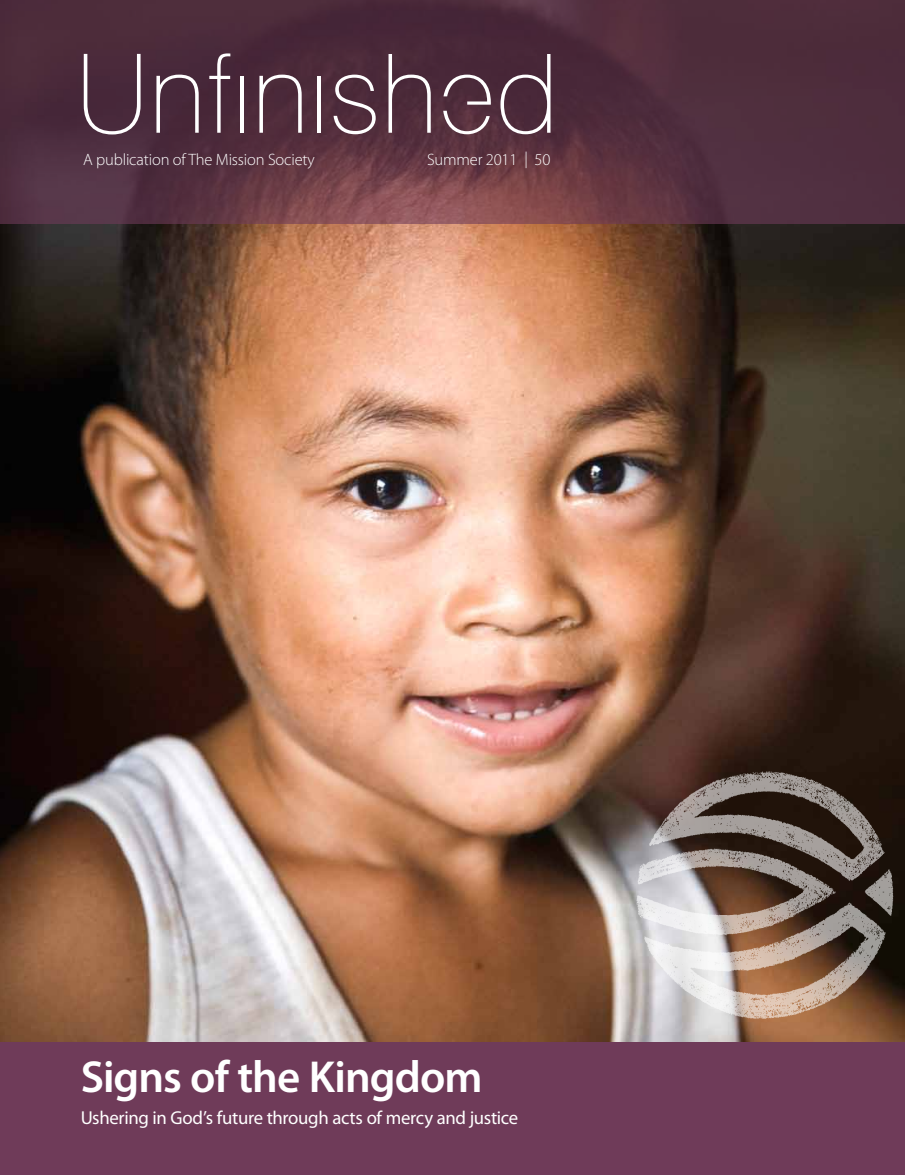
<style>
.page{position:relative;width:905px;height:1175px;background:#fff}
.page>*{position:absolute;margin:0;border:0;box-sizing:border-box;transform-origin:0 0}
.t1{font:600 45px "Myriad Pro";letter-spacing:-.02em;color:#fff}
.t2{font:18.75px "Myriad Pro";letter-spacing:-.02em;color:#fff}
.t3{font:300 16.5px "Myriad Pro";letter-spacing:-.01em;color:#fff}
</style>
<div class="page">
<img style="left:0;top:224px;width:904px;height:818px">
<svg style="left:0;top:0;width:904px;height:224px;background:#55303f"></svg>
<div style="left:0;top:1042px;width:904px;height:132px;background:#6f3b59"></div>
<svg style="left:84px;top:54px;width:56px;height:80px;background:#624656"></svg>
<svg style="left:156px;top:75px;width:43px;height:58px"></svg>
<svg style="left:209px;top:53px;width:21px;height:80px;background:#6c5360"></svg>
<hr style="left:240px;top:76px;width:4px;height:57px;background:#fff">
<svg style="left:259px;top:75px;width:43px;height:58px"></svg>
<hr style="left:317px;top:76px;width:3px;height:57px;background:#fff">
<svg style="left:333px;top:75px;width:42px;height:59px"></svg>
<svg style="left:388px;top:54px;width:43px;height:79px;background:#6b4f5b"></svg>
<svg style="left:500px;top:54px;width:50px;height:80px;background:#694d5b"></svg>
<svg style="left:443px;top:111px;width:46px;height:23px"></svg>
<svg style="left:443px;top:75px;width:48px;height:30px"></svg>
<img style="left:620px;top:752px;width:284px;height:290px">
<p class="t3" style="left:83px;top:150px;width:233px">A publication of The Mission Society</p>
<p class="t3" style="left:427px;top:150px;width:125px">Summer 2011 | 50</p>
<h1 class="t1" style="left:81px;top:1048px;width:403px">Signs of the Kingdom</h1>
<p class="t2" style="left:81px;top:1106px;width:439px">Ushering in God’s future through acts of mercy and justice</p>
</div>
